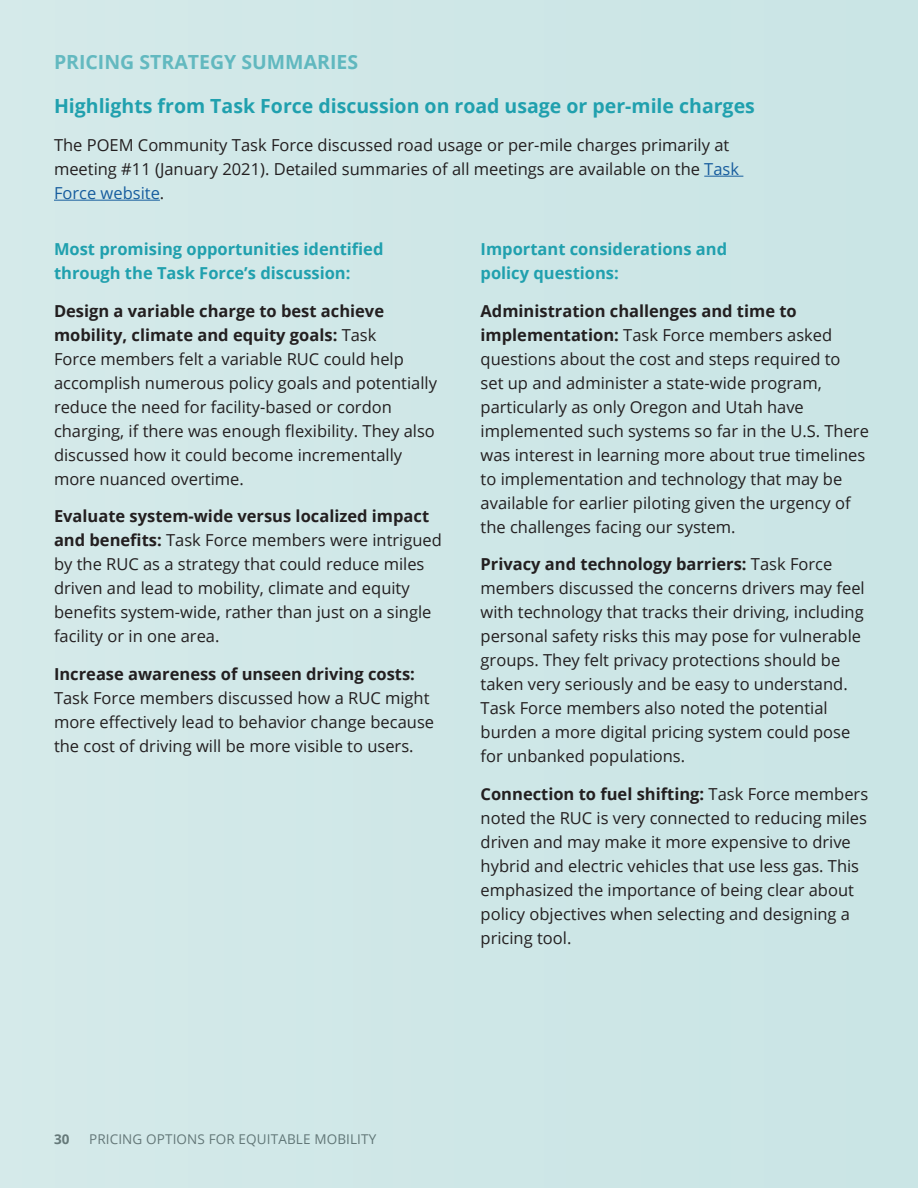
<style>
.page{position:relative;width:918px;height:1188px;background:#cee7e7}
.page>*{position:absolute;margin:0;border:0;box-sizing:border-box;transform-origin:0 0}
.t1{font:700 19.5px "Open Sans";color:#20a0ae}
.t2{font:16.5px/24px "Open Sans";color:#231f20}
.t3{font:700 16.5px/24px "Open Sans";color:#20a0ae}
.t4{font:13.5px "Open Sans";letter-spacing:.01em;color:#231f20}
.t5{font:700 13.5px "Open Sans";color:#231f20}
.s1{color:#175d9e}
.s2{font-weight:700}
</style>
<div class="page">
<hr style="left:704px;top:176px;width:39px;height:1px;background:#175d9e">
<hr style="left:54px;top:200px;width:106px;height:1px;background:#175d9e">
<p class="t1" style="left:54px;top:48px;width:306px">PRICING STRATEGY SUMMARIES</p>
<p class="t1" style="left:54px;top:93px;width:702px">Highlights from Task Force discussion on road usage or per-mile charges</p>
<p class="t2" style="left:54px;top:133px;width:687px">The POEM Community Task Force discussed road usage or per-mile charges primarily at meeting #11 (January 2021). Detailed summaries of all meetings are available on the <span class="s1">Task<br>Force website</span>.</p>
<p class="t3" style="left:54px;top:237px;width:331px">Most promising opportunities identified through the Task Force’s discussion:</p>
<p class="t2" style="left:54px;top:298px;width:385px"><span class="s2">Design a variable charge to best achieve mobility, climate and equity goals:</span> Task<br>Force members felt a variable RUC could help accomplish numerous policy goals and potentially reduce the need for facility-based or cordon charging, if there was enough flexibility. They also discussed how it could become incrementally more nuanced overtime.</p>
<p class="t2" style="left:54px;top:504px;width:389px"><span class="s2">Evaluate system-wide versus localized impact and benefits:</span> Task Force members were intrigued by the RUC as a strategy that could reduce miles driven and lead to mobility, climate and equity benefits system-wide, rather than just on a single facility or in one area.</p>
<p class="t2" style="left:54px;top:661px;width:382px"><span class="s2">Increase awareness of unseen driving costs:<br></span>Task Force members discussed how a RUC might more effectively lead to behavior change because the cost of driving will be more visible to users.</p>
<p class="t3" style="left:481px;top:237px;width:248px">Important considerations and policy questions:</p>
<p class="t2" style="left:481px;top:298px;width:390px"><span class="s2">Administration challenges and time to implementation:</span> Task Force members asked questions about the cost and steps required to<br>set up and administer a state-wide program, particularly as only Oregon and Utah have implemented such systems so far in the U.S. There was interest in learning more about true timelines to implementation and technology that may be available for earlier piloting given the urgency of the challenges facing our system.</p>
<p class="t2" style="left:481px;top:552px;width:386px"><span class="s2">Privacy and technology barriers:</span> Task Force members discussed the concerns drivers may feel with technology that tracks their driving, including personal safety risks this may pose for vulnerable groups. They felt privacy protections should be taken very seriously and be easy to understand.<br>Task Force members also noted the potential burden a more digital pricing system could pose for unbanked populations.</p>
<p class="t2" style="left:481px;top:781px;width:389px"><span class="s2">Connection to fuel shifting:</span> Task Force members noted the RUC is very connected to reducing miles driven and may make it more expensive to drive hybrid and electric vehicles that use less gas. This emphasized the importance of being clear about policy objectives when selecting and designing a pricing tool.</p>
<p class="t5" style="left:54px;top:1130px;width:17px">30</p>
<p class="t4" style="left:89px;top:1130px;width:289px">PRICING OPTIONS FOR EQUITABLE MOBILITY</p>
</div>
